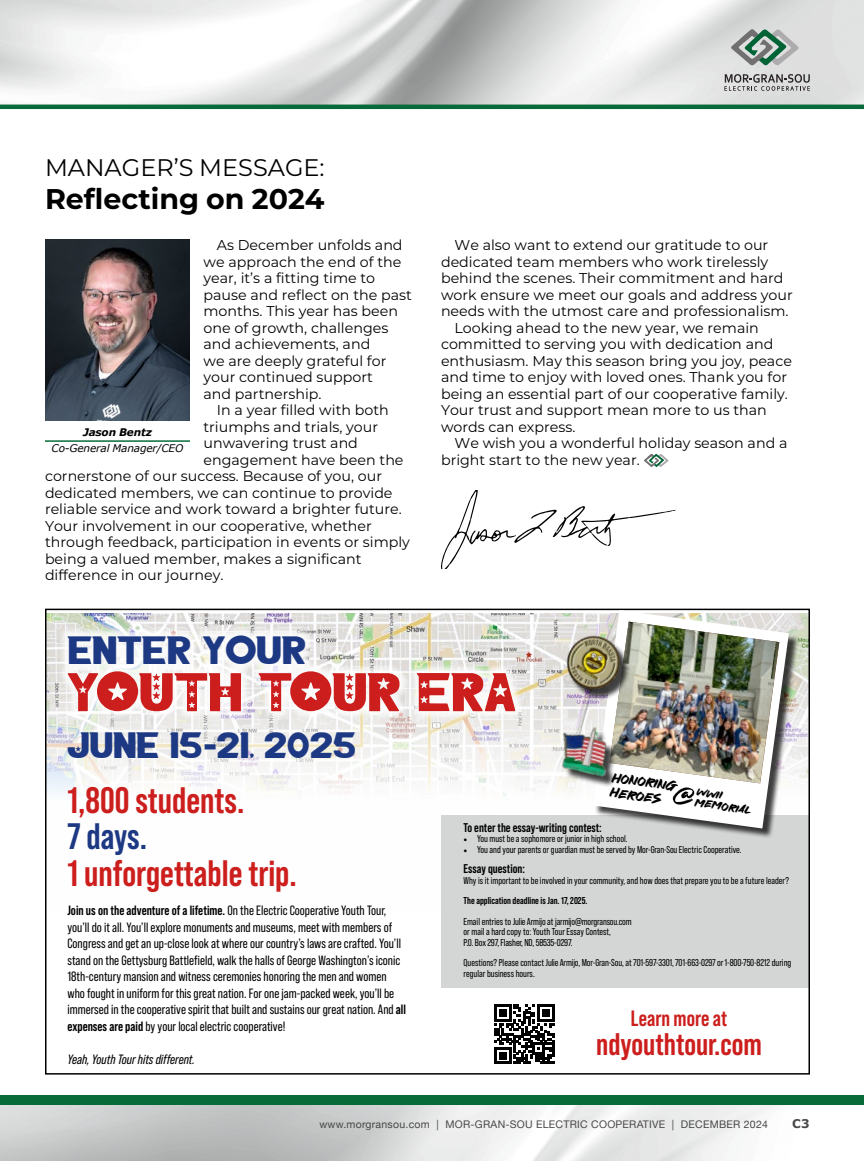
<style>
.page{position:relative;width:864px;height:1161px;background:#fff}
.page>*{position:absolute;margin:0;border:0;box-sizing:border-box;transform-origin:0 0}
.t1{font:54.45px "Captainof America";color:#cc1f1d}
.t2{font:39.3px "Captainof America";color:#1d3983}
.t3{font:700 36.75px "Bebas Neue Pro";color:#cc1f1d}
.t4{font:700 36.75px "Bebas Neue Pro";color:#1d3983}
.t5{font:36.45px "Captainof America";color:#1d3983}
.t6{font:700 31.2px "Bebas Neue Pro";color:#cc1f1d}
.t7{font:700 28.5px "Montserrat";color:#000}
.t8{font:24px "Montserrat";color:#000}
.t9{font:700 22.2px "Bebas Neue Pro";color:#cc1f1d}
.t10{font:14.25px "Montserrat";color:#000}
.t11{font:13.5px/16.5px "Bebas Neue Pro";color:#000}
.t12{font:italic 13.5px "Bebas Neue Pro";color:#000}
.t13{font:700 12.6px "Bebas Neue Pro";color:#000}
.t14{font:12.45px/15px "Antihero";color:#000}
.t15{font:700 12px "Verdana";color:#474747}
.t16{font:10.65px/10.8px "Antihero";color:#000}
.t17{font:10.5px "Helvetica Neue";letter-spacing:.025em;color:#474747}
.t18{font:italic 10.5px "Verdana";letter-spacing:-.015em;color:#000}
.t19{font:italic 700 10.5px "Verdana";letter-spacing:-.015em;color:#000}
.t20{font:9.9px/10.4px "Bebas Neue Pro";color:#000}
.t21{font:700 9.9px "Bebas Neue Pro";color:#000}
.s1{font-family:"Aktiv Grotesk";font-weight:700}
.s2{font-weight:700}
.s3{font-family:"Minion Pro"}
</style>
<div class="page">
<svg style="left:644px;top:454px;width:25px;height:13px"></svg>
<img style="left:45px;top:240px;width:145px;height:181px">
<svg style="left:441px;top:491px;width:235px;height:78px"></svg>
<hr style="left:45px;top:440px;width:145px;height:2px;background:#066a39">
<img style="left:48px;top:613px;width:759px;height:203px">
<div style="left:441px;top:816px;width:369px;height:172px;background:#d4d5d5"></div>
<div style="left:58px;top:625px;width:467px;height:96px;background:#fff;opacity:.85"></div>
<div style="left:595px;top:612px;width:205px;height:227px;background:#000;opacity:.75"></div>
<svg style="left:593px;top:610px;width:196px;height:218px"></svg>
<img style="left:553px;top:622px;width:56px;height:82px">
<div style="left:565px;top:730px;width:51px;height:58px;background:#000;opacity:.75"></div>
<img style="left:553px;top:719px;width:56px;height:63px">
<img style="left:609px;top:622px;width:170px;height:183px">
<svg style="left:495px;top:1005px;width:59px;height:59px"></svg>
<img style="left:0;top:0;width:864px;height:105px">
<div style="left:0;top:1095px;width:864px;height:10px;background:#066a39"></div>
<hr style="left:0;top:105px;width:864px;height:4px;background:#066a39">
<svg style="left:724px;top:74px;width:86px;height:17px"></svg>
<svg style="left:730px;top:28px;width:70px;height:38px;background:#a1b1aa"></svg>
<h3 class="t8" style="left:45px;top:151px;width:281px">MANAGER’S MESSAGE:</h3>
<h3 class="t7" style="left:45px;top:178px;width:281px">Reflecting on 2024</h3>
<p class="t10" style="left:217px;top:235px;width:187px">As December unfolds and</p>
<p class="t10" style="left:203px;top:252px;width:200px">we approach the end of the</p>
<p class="t10" style="left:203px;top:268px;width:173px">year, it’s a fitting time to</p>
<p class="t10" style="left:203px;top:285px;width:210px">pause and reflect on the past</p>
<p class="t10" style="left:203px;top:301px;width:196px">months. This year has been</p>
<p class="t10" style="left:203px;top:318px;width:186px">one of growth, challenges</p>
<p class="t10" style="left:203px;top:334px;width:168px">and achievements, and</p>
<p class="t10" style="left:203px;top:351px;width:184px">we are deeply grateful for</p>
<p class="t10" style="left:203px;top:367px;width:171px">your continued support</p>
<p class="t10" style="left:203px;top:384px;width:120px">and partnership.</p>
<p class="t10" style="left:217px;top:400px;width:173px">In a year filled with both</p>
<p class="t10" style="left:203px;top:417px;width:176px">triumphs and trials, your</p>
<p class="t10" style="left:203px;top:433px;width:156px">unwavering trust and</p>
<p class="t10" style="left:203px;top:450px;width:202px">engagement have been the</p>
<p class="t10" style="left:45px;top:466px;width:339px">cornerstone of our success. Because of you, our</p>
<p class="t10" style="left:45px;top:483px;width:349px">dedicated members, we can continue to provide</p>
<p class="t10" style="left:45px;top:499px;width:358px">reliable service and work toward a brighter future.</p>
<p class="t10" style="left:45px;top:516px;width:328px">Your involvement in our cooperative, whether</p>
<p class="t10" style="left:45px;top:532px;width:367px">through feedback, participation in events or simply</p>
<p class="t10" style="left:45px;top:549px;width:318px">being a valued member, makes a significant</p>
<p class="t10" style="left:45px;top:565px;width:180px">difference in our journey.</p>
<p class="t19" style="left:83px;top:425px;width:70px">Jason Bentz</p>
<p class="t18" style="left:52px;top:441px;width:133px">Co-General Manager/CEO</p>
<p class="t10" style="left:455px;top:235px;width:315px">We also want to extend our gratitude to our</p>
<p class="t10" style="left:441px;top:252px;width:329px">dedicated team members who work tirelessly</p>
<p class="t10" style="left:441px;top:268px;width:344px">behind the scenes. Their commitment and hard</p>
<p class="t10" style="left:441px;top:285px;width:353px">work ensure we meet our goals and address your</p>
<p class="t10" style="left:441px;top:301px;width:349px">needs with the utmost care and professionalism.</p>
<p class="t10" style="left:455px;top:318px;width:306px">Looking ahead to the new year, we remain</p>
<p class="t10" style="left:441px;top:334px;width:334px">committed to serving you with dedication and</p>
<p class="t10" style="left:441px;top:351px;width:353px">enthusiasm. May this season bring you joy, peace</p>
<p class="t10" style="left:441px;top:367px;width:348px">and time to enjoy with loved ones. Thank you for</p>
<p class="t10" style="left:441px;top:384px;width:348px">being an essential part of our cooperative family.</p>
<p class="t10" style="left:441px;top:400px;width:327px">Your trust and support mean more to us than</p>
<p class="t10" style="left:441px;top:417px;width:136px">words can express.</p>
<p class="t10" style="left:455px;top:433px;width:334px">We wish you a wonderful holiday season and a</p>
<p class="t10" style="left:441px;top:450px;width:200px">bright start to the new year.</p>
<h2 class="t2" style="left:68px;top:633px;width:240px">ENTER YOUR</h2>
<h1 class="t1" style="left:68px;top:668px;width:451px">YOUTH TOUR ERA</h1>
<h3 class="t5" style="left:68px;top:728px;width:291px">JUNE 15<span class="s1">-</span>21, 2025</h3>
<h3 class="t3" style="left:68px;top:779px;width:178px">1,800 students.</h3>
<h3 class="t4" style="left:68px;top:816px;width:81px">7 days.</h3>
<h3 class="t3" style="left:68px;top:852px;width:231px">1 unforgettable trip.</h3>
<p class="t11" style="left:68px;top:902px;width:340px"><span class="s2">Join us on the adventure of a lifetime.</span> On the Electric Cooperative Youth Tour, you’ll do it all. You’ll explore monuments and museums, meet with members of Congress and get an up-close look at where our country’s laws are crafted. You’ll stand on the Gettysburg Battlefield, walk the halls of George Washington’s iconic 18th-century mansion and witness ceremonies honoring the men and women who fought in uniform for this great nation. For one jam-packed week, you’ll be immersed in the cooperative spirit that built and sustains our great nation. And <span class="s2">all expenses are paid</span> by your local electric cooperative!</p>
<p class="t12" style="left:68px;top:1052px;width:129px">Yeah, Youth Tour hits different.</p>
<p class="t14" style="left:614px;top:770px;width:66px;rotate:8deg">Honoring heroes</p>
<p class="t16" style="left:698px;top:786px;width:58px;rotate:8deg">WWII memorial</p>
<p class="t13" style="left:464px;top:821px;width:140px">To enter the essay-writing contest:</p>
<p class="t20" style="left:464px;top:834px;width:166px"><span class="s3">•</span> You must be a sophomore or junior in high school.</p>
<p class="t20" style="left:464px;top:844px;width:280px"><span class="s3">•</span> You and your parents or guardian must be served by Mor-Gran-Sou Electric Cooperative.</p>
<p class="t13" style="left:464px;top:862px;width:63px">Essay question:</p>
<p class="t20" style="left:464px;top:875px;width:327px">Why is it important to be involved in your community, and how does that prepare you to be a future leader?</p>
<p class="t21" style="left:464px;top:895px;width:125px">The application deadline is Jan. 17, 2025.</p>
<p class="t20" style="left:464px;top:916px;width:170px">Email entries to Julie Armijo at jarmijo@morgransou.com or mail a hard copy to: Youth Tour Essay Contest,<br>P.O. Box 297, Flasher, ND, 58535-0297.</p>
<p class="t20" style="left:464px;top:958px;width:329px">Questions? Please contact Julie Armijo, Mor-Gran-Sou, at 701-597-3301, 701-663-0297 or 1-800-750-8212 during regular business hours.</p>
<h3 class="t9" style="left:631px;top:1005px;width:98px">Learn more at</h3>
<h3 class="t6" style="left:596px;top:1026px;width:167px">ndyouthtour.com</h3>
<p class="t17" style="left:319px;top:1116px;width:450px">www.morgransou.com | MOR-GRAN-SOU ELECTRIC COOPERATIVE | DECEMBER 2024</p>
<p class="t15" style="left:792px;top:1115px;width:19px">C3</p>
</div>
